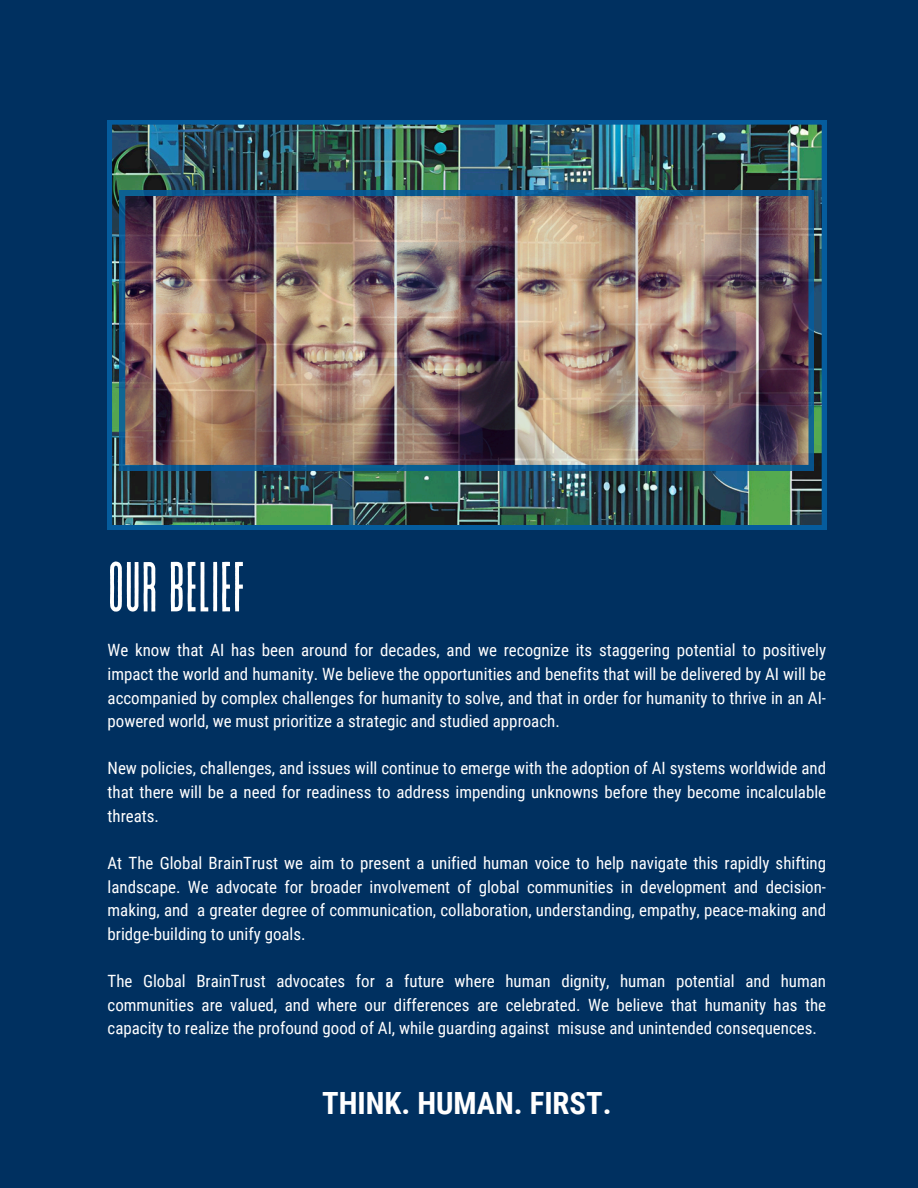
<style>
.page{position:relative;width:918px;height:1188px;background:#003060}
.page>*{position:absolute;margin:0;border:0;box-sizing:border-box;transform-origin:0 0}
.t1{font:70.5px "Revive 80 Tall";color:#fff}
.t2{font:700 30.6px "Roboto Condensed";color:#fff}
.t3{font:16.95px/23.7px "Roboto Condensed";color:#fff;text-align:justify}
</style>
<div class="page">
<img style="left:108px;top:120px;width:718px;height:410px">
<img style="left:120px;top:190px;width:694px;height:281px">
<p class="t1" style="left:108px;top:551px;width:139px">OUR BELIEF</p>
<p class="t3" style="left:108px;top:639px;width:720px">We know that AI has been around for decades, and we recognize its staggering potential to positively impact the world and humanity. We believe the opportunities and benefits that will be delivered by AI will be accompanied by complex challenges for humanity to solve, and that in order for humanity to thrive in an AI&shy;powered world, we must prioritize a strategic and studied approach.</p>
<h1 class="t3" style="left:108px;top:757px;width:720px">New policies, challenges, and issues will continue to emerge with the adoption of AI systems worldwide and that there will be a need for readiness to address impending unknowns before they become incalculable threats.</h1>
<p class="t3" style="left:108px;top:851px;width:720px">At The Global BrainTrust we aim to present a unified human voice to help navigate this rapidly shifting landscape. We advocate for broader involvement of global communities in development and decision&shy;making, and a greater degree of communication, collaboration, understanding, empathy, peace-making and bridge-building to unify goals.</p>
<p class="t3" style="left:108px;top:969px;width:720px">The Global BrainTrust advocates for a future where human dignity, human potential and human communities are valued, and where our differences are celebrated. We believe that humanity has the capacity to realize the profound good of AI, while guarding against misuse and unintended consequences.</p>
<p class="t2" style="left:322px;top:1086px;width:291px">THINK. HUMAN. FIRST.</p>
</div>
